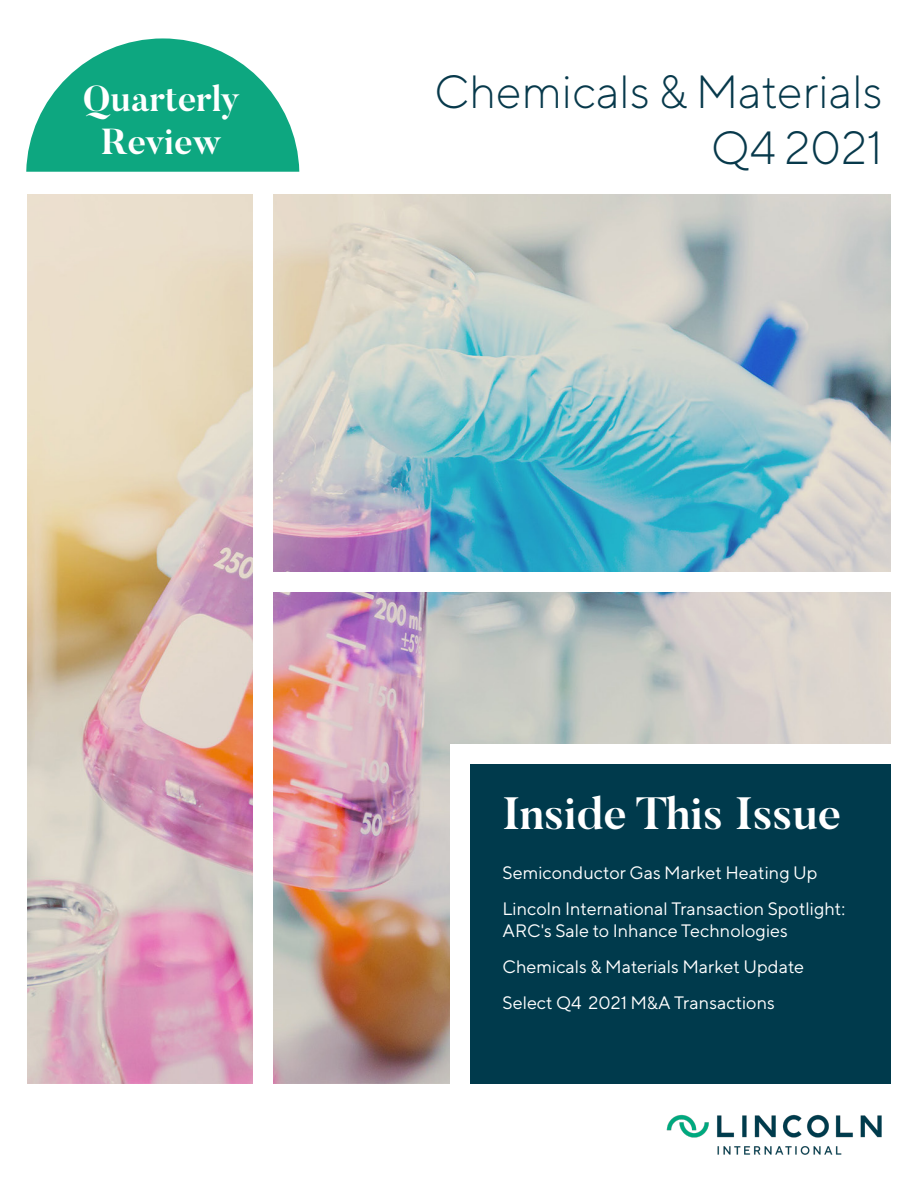
<style>
.page{position:relative;width:918px;height:1188px;background:#fff}
.page>*{position:absolute;margin:0;border:0;box-sizing:border-box;transform-origin:0 0}
.t1{font:300 46.5px/55.8px "TT Norms";color:#07394b;text-align:right}
.t2{font:700 45px "Butler";color:#fff}
.t3{font:700 36px/43.2px "Butler";color:#fff;text-align:center}
.t4{font:18px/22.5px "TT Norms";color:#fff}
</style>
<div class="page">
<img style="left:27px;top:194px;width:863px;height:889px">
<svg style="left:26px;top:38px;width:273px;height:134px"></svg>
<div style="left:470px;top:764px;width:421px;height:319px;background:#003a4c"></div>
<img style="left:666px;top:1115px;width:215px;height:40px">
<div style="left:254px;top:572px;width:648px;height:20px;background:#fff"></div>
<div style="left:254px;top:186px;width:19px;height:905px;background:#fff"></div>
<div style="left:451px;top:745px;width:19px;height:338px;background:#fff"></div>
<div style="left:451px;top:745px;width:455px;height:19px;background:#fff"></div>
<h3 class="t3" style="left:83px;top:77px;width:159px">Quarterly<br>Review</h3>
<h1 class="t1" style="left:435px;top:63px;width:450px">Chemicals &amp; Materials<br>Q4 2021</h1>
<h2 class="t2" style="left:503px;top:785px;width:340px">Inside This Issue</h2>
<p class="t4" style="left:503px;top:861px;width:317px">Semiconductor Gas Market Heating Up</p>
<p class="t4" style="left:503px;top:897px;width:344px">Lincoln International Transaction Spotlight:<br>ARC's Sale to Inhance Technologies</p>
<p class="t4" style="left:503px;top:955px;width:303px">Chemicals &amp; Materials Market Update</p>
<p class="t4" style="left:503px;top:991px;width:274px">Select Q4 2021 M&amp;A Transactions</p>
</div>
